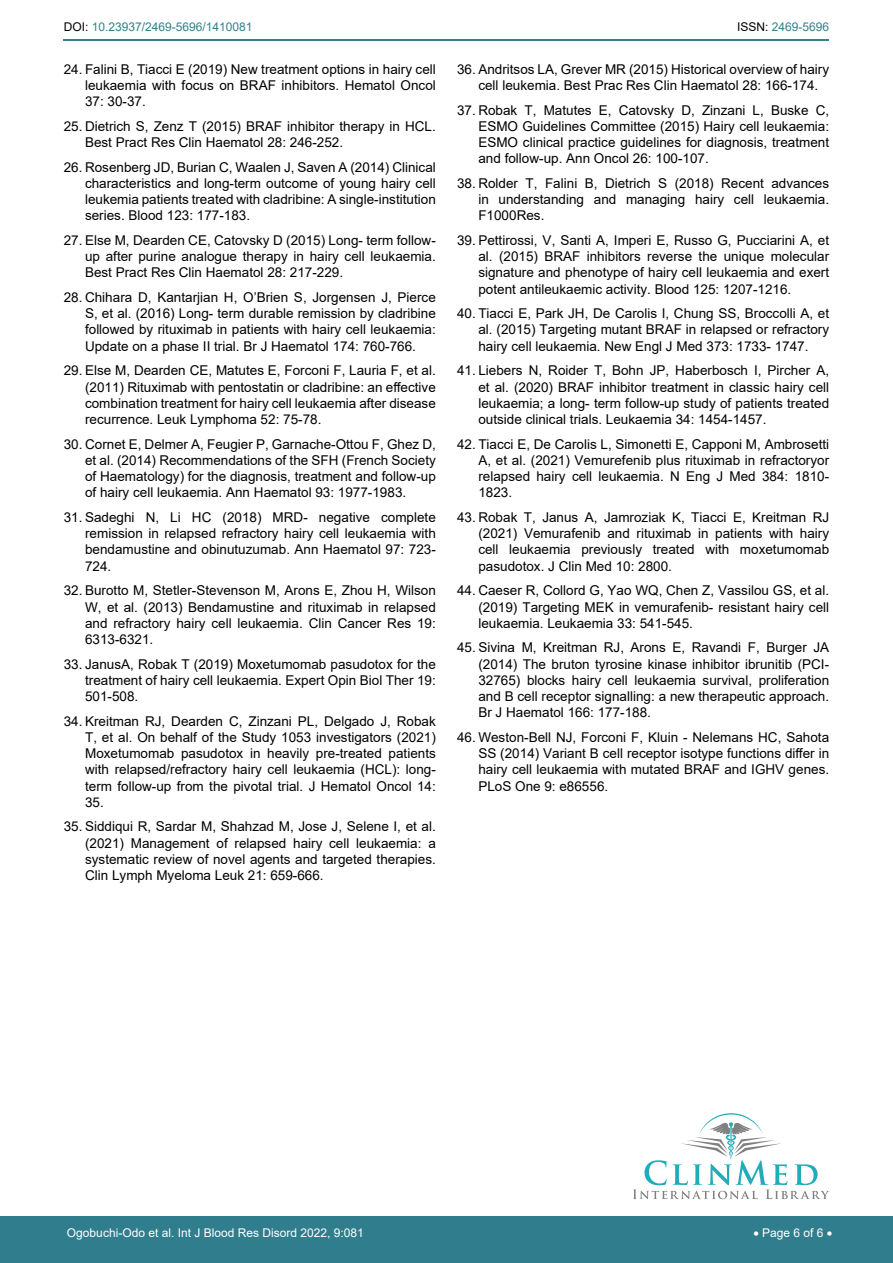
<style>
.page{position:relative;width:893px;height:1263px;background:#fff}
.page>*{position:absolute;margin:0;border:0;box-sizing:border-box;transform-origin:0 0}
.t1{font:13.5px/16.2px "Arial";color:#000;text-align:justify}
.t2{font:12px "Arial";color:#fff}
.t3{font:12px "Arial";color:#30808d}
.s1{color:#000}
</style>
<div class="page">
<hr style="left:64px;top:40px;width:765px;height:1px;background:#30808d">
<div style="left:0;top:1217px;width:893px;height:46px;background:#307d8d"></div>
<svg style="left:633px;top:1113px;width:196px;height:86px"></svg>
<p class="t3" style="left:64px;top:19px;width:190px"><span class="s1">DOI:</span> 10.23937/2469-5696/1410081</p>
<p class="t3" style="left:737px;top:19px;width:94px"><span class="s1">ISSN:</span> 2469-5696</p>
<p class="t1" style="left:85px;top:61px;width:352px;text-indent:-21px">24. Falini B, Tiacci E (2019) New treatment options in hairy cell leukaemia with focus on BRAF inhibitors. Hematol Oncol 37: 30-37.</p>
<p class="t1" style="left:85px;top:118px;width:352px;text-indent:-21px">25. Dietrich S, Zenz T (2015) BRAF inhibitor therapy in HCL.<br>Best Pract Res Clin Haematol 28: 246-252.</p>
<p class="t1" style="left:85px;top:159px;width:352px;text-indent:-21px">26. Rosenberg JD, Burian C, Waalen J, Saven A (2014) Clinical characteristics and long-term outcome of young hairy cell leukemia patients treated with cladribine: A single-institution series. Blood 123: 177-183.</p>
<p class="t1" style="left:85px;top:232px;width:352px;text-indent:-21px">27. Else M, Dearden CE, Catovsky D (2015) Long- term follow&shy;up after purine analogue therapy in hairy cell leukaemia.<br>Best Pract Res Clin Haematol 28: 217-229.</p>
<p class="t1" style="left:85px;top:289px;width:352px;text-indent:-21px">28. Chihara D, Kantarjian H, O’Brien S, Jorgensen J, Pierce S, et al. (2016) Long- term durable remission by cladribine followed by rituximab in patients with hairy cell leukaemia:<br>Update on a phase II trial. Br J Haematol 174: 760-766.</p>
<p class="t1" style="left:85px;top:362px;width:352px;text-indent:-21px">29. Else M, Dearden CE, Matutes E, Forconi F, Lauria F, et al. (2011) Rituximab with pentostatin or cladribine: an effective combination treatment for hairy cell leukaemia after disease recurrence. Leuk Lymphoma 52: 75-78.</p>
<p class="t1" style="left:85px;top:436px;width:352px;text-indent:-21px">30. Cornet E, Delmer A, Feugier P, Garnache-Ottou F, Ghez D, et al. (2014) Recommendations of the SFH (French Society of Haematology) for the diagnosis, treatment and follow-up of hairy cell leukaemia. Ann Haematol 93: 1977-1983.</p>
<p class="t1" style="left:85px;top:509px;width:352px;text-indent:-21px">31. Sadeghi N, Li HC (2018) MRD- negative complete remission in relapsed refractory hairy cell leukaemia with bendamustine and obinutuzumab. Ann Haematol 97: 723- 724.</p>
<p class="t1" style="left:85px;top:582px;width:352px;text-indent:-21px">32. Burotto M, Stetler-Stevenson M, Arons E, Zhou H, Wilson W, et al. (2013) Bendamustine and rituximab in relapsed and refractory hairy cell leukaemia. Clin Cancer Res 19:<br>6313-6321.</p>
<p class="t1" style="left:85px;top:656px;width:352px;text-indent:-21px">33. JanusA, Robak T (2019) Moxetumomab pasudotox for the treatment of hairy cell leukaemia. Expert Opin Biol Ther 19:<br>501-508.</p>
<p class="t1" style="left:85px;top:713px;width:352px;text-indent:-21px">34. Kreitman RJ, Dearden C, Zinzani PL, Delgado J, Robak T, et al. On behalf of the Study 1053 investigators (2021)<br>Moxetumomab pasudotox in heavily pre-treated patients with relapsed/refractory hairy cell leukaemia (HCL): long&shy;term follow-up from the pivotal trial. J Hematol Oncol 14:<br>35.</p>
<p class="t1" style="left:85px;top:818px;width:352px;text-indent:-21px">35. Siddiqui R, Sardar M, Shahzad M, Jose J, Selene I, et al. (2021) Management of relapsed hairy cell leukaemia: a systematic review of novel agents and targeted therapies.<br>Clin Lymph Myeloma Leuk 21: 659-666.</p>
<p class="t1" style="left:478px;top:61px;width:352px;text-indent:-21px">36. Andritsos LA, Grever MR (2015) Historical overview of hairy cell leukemia. Best Prac Res Clin Haematol 28: 166-174.</p>
<p class="t1" style="left:478px;top:102px;width:352px;text-indent:-21px">37. Robak T, Matutes E, Catovsky D, Zinzani L, Buske C, ESMO Guidelines Committee (2015) Hairy cell leukaemia:<br>ESMO clinical practice guidelines for diagnosis, treatment and follow-up. Ann Oncol 26: 100-107.</p>
<p class="t1" style="left:478px;top:175px;width:352px;text-indent:-21px">38. Rolder T, Falini B, Dietrich S (2018) Recent advances in understanding and managing hairy cell leukaemia.<br>F1000Res.</p>
<p class="t1" style="left:478px;top:232px;width:352px;text-indent:-21px">39. Pettirossi, V, Santi A, Imperi E, Russo G, Pucciarini A, et al. (2015) BRAF inhibitors reverse the unique molecular signature and phenotype of hairy cell leukaemia and exert potent antileukaemic activity. Blood 125: 1207-1216.</p>
<p class="t1" style="left:478px;top:305px;width:352px;text-indent:-21px">40. Tiacci E, Park JH, De Carolis I, Chung SS, Broccolli A, et al. (2015) Targeting mutant BRAF in relapsed or refractory hairy cell leukaemia. New Engl J Med 373: 1733- 1747.</p>
<p class="t1" style="left:478px;top:362px;width:352px;text-indent:-21px">41. Liebers N, Roider T, Bohn JP, Haberbosch I, Pircher A, et al. (2020) BRAF inhibitor treatment in classic hairy cell leukaemia; a long- term follow-up study of patients treated outside clinical trials. Leukaemia 34: 1454-1457.</p>
<p class="t1" style="left:478px;top:436px;width:352px;text-indent:-21px">42. Tiacci E, De Carolis L, Simonetti E, Capponi M, Ambrosetti A, et al. (2021) Vemurefenib plus rituximab in refractoryor relapsed hairy cell leukaemia. N Eng J Med 384: 1810- 1823.</p>
<p class="t1" style="left:478px;top:509px;width:352px;text-indent:-21px">43. Robak T, Janus A, Jamroziak K, Tiacci E, Kreitman RJ (2021) Vemurafenib and rituximab in patients with hairy cell leukaemia previously treated with moxetumomab pasudotox. J Clin Med 10: 2800.</p>
<p class="t1" style="left:478px;top:582px;width:352px;text-indent:-21px">44. Caeser R, Collord G, Yao WQ, Chen Z, Vassilou GS, et al. (2019) Targeting MEK in vemurafenib- resistant hairy cell leukaemia. Leukaemia 33: 541-545.</p>
<p class="t1" style="left:478px;top:639px;width:352px;text-indent:-21px">45. Sivina M, Kreitman RJ, Arons E, Ravandi F, Burger JA (2014) The bruton tyrosine kinase inhibitor ibrunitib (PCI-32765) blocks hairy cell leukaemia survival, proliferation and B cell receptor signalling: a new therapeutic approach.<br>Br J Haematol 166: 177-188.</p>
<p class="t1" style="left:478px;top:729px;width:352px;text-indent:-21px">46. Weston-Bell NJ, Forconi F, Kluin - Nelemans HC, Sahota SS (2014) Variant B cell receptor isotype functions differ in hairy cell leukaemia with mutated BRAF and IGHV genes.<br>PLoS One 9: e86556.</p>
<p class="t2" style="left:67px;top:1225px;width:298px">Ogobuchi-Odo et al. Int J Blood Res Disord 2022, 9:081</p>
<p class="t2" style="left:754px;top:1225px;width:80px">• Page 6 of 6 •</p>
</div>
